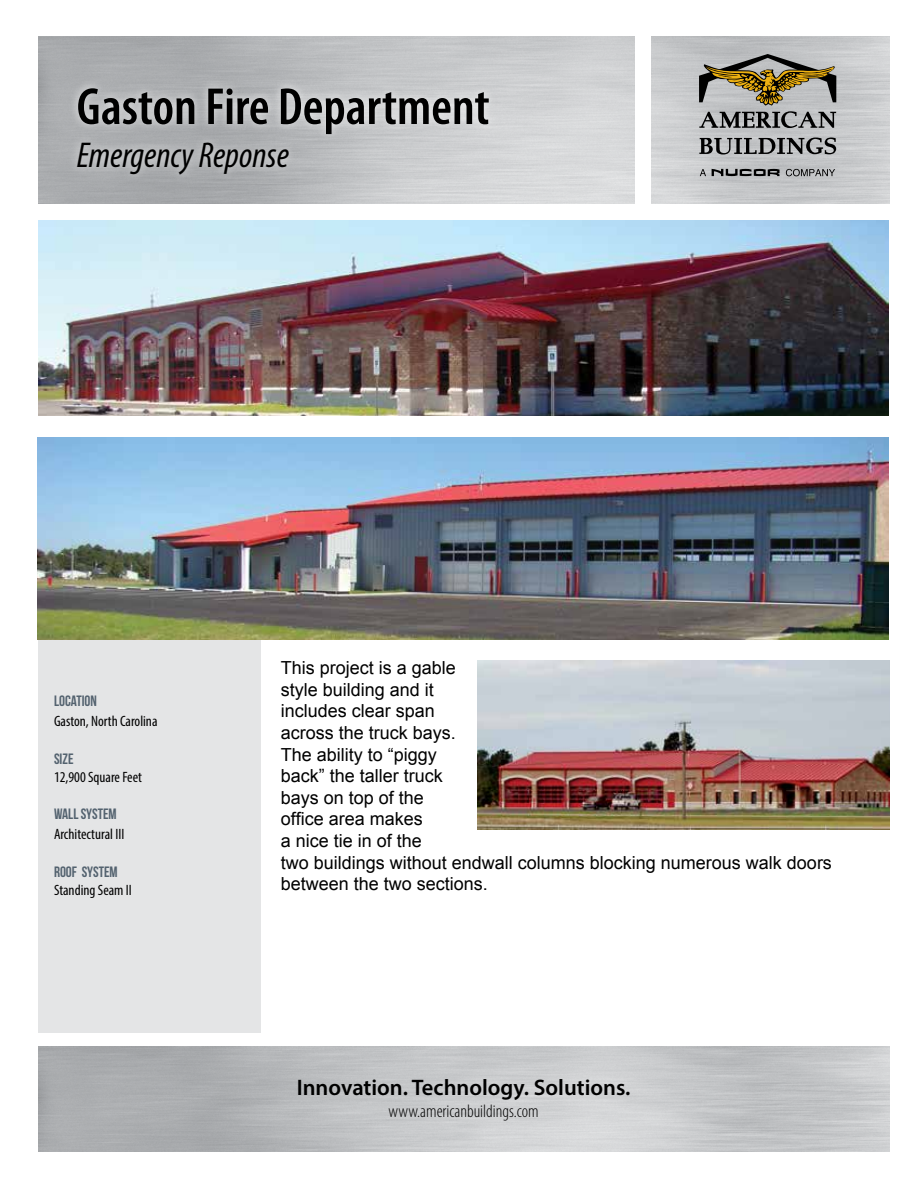
<style>
.page{position:relative;width:918px;height:1188px;background:#fff}
.page>*{position:absolute;margin:0;border:0;box-sizing:border-box;transform-origin:0 0}
.t1{font:600 condensed 52.5px "Myriad Pro";color:#000}
.t2{font:italic condensed 36px "Myriad Pro";color:#000}
.t3{font:600 22.5px "Myriad Pro";color:#000}
.t4{font:18px/21.6px "Arial";color:#000}
.t5{font:300 condensed 18px "Myriad Pro";color:#000}
.t6{font:condensed 15px "Myriad Pro";color:#000}
.t7{font:15px "Bebas Neue";color:#53626f}
</style>
<div class="page">
<img style="left:38px;top:36px;width:851px;height:167px">
<div style="left:68px;top:78px;width:430px;height:106px;background:#fff;opacity:.75"></div>
<div style="left:635px;top:0;width:16px;height:214px;background:#fff"></div>
<svg style="left:699px;top:138px;width:137px;height:17px;background:#7c7d7e"></svg>
<svg style="left:699px;top:54px;width:137px;height:74px;background:#918b7c"></svg>
<svg style="left:712px;top:169px;width:68px;height:7px"></svg>
<svg style="left:700px;top:169px;width:6px;height:7px"></svg>
<svg style="left:786px;top:169px;width:49px;height:7px"></svg>
<div style="left:39px;top:639px;width:222px;height:393px;background:#e4e5e6"></div>
<img style="left:38px;top:220px;width:851px;height:196px">
<img style="left:38px;top:438px;width:851px;height:201px">
<img style="left:477px;top:661px;width:412px;height:169px">
<h1 class="t1" style="left:77px;top:74px;width:414px">Gaston Fire Department</h1>
<h2 class="t2" style="left:77px;top:134px;width:214px">Emergency Reponse</h2>
<p class="t7" style="left:54px;top:693px;width:44px">LOCATION</p>
<p class="t6" style="left:54px;top:712px;width:105px">Gaston, North Carolina</p>
<p class="t7" style="left:54px;top:750px;width:21px">SIZE</p>
<p class="t6" style="left:54px;top:768px;width:89px">12,900 Square Feet</p>
<p class="t7" style="left:54px;top:806px;width:64px">WALL SYSTEM</p>
<p class="t6" style="left:54px;top:825px;width:72px">Architectural III</p>
<p class="t7" style="left:54px;top:864px;width:65px">ROOF SYSTEM</p>
<p class="t6" style="left:54px;top:881px;width:79px">Standing Seam II</p>
<p class="t4" style="left:281px;top:657px;width:553px">This project is a gable<br>style building and it<br>includes clear span<br>across the truck bays.<br>The ability to “piggy<br>back” the taller truck<br>bays on top of the<br>office area makes<br>a nice tie in of the<br>two buildings without endwall columns blocking numerous walk doors between the two sections.</p>
<p class="t3" style="left:297px;top:1073px;width:335px">Innovation. Technology. Solutions.</p>
<p class="t5" style="left:389px;top:1100px;width:152px">www.americanbuildings.com</p>
</div>
